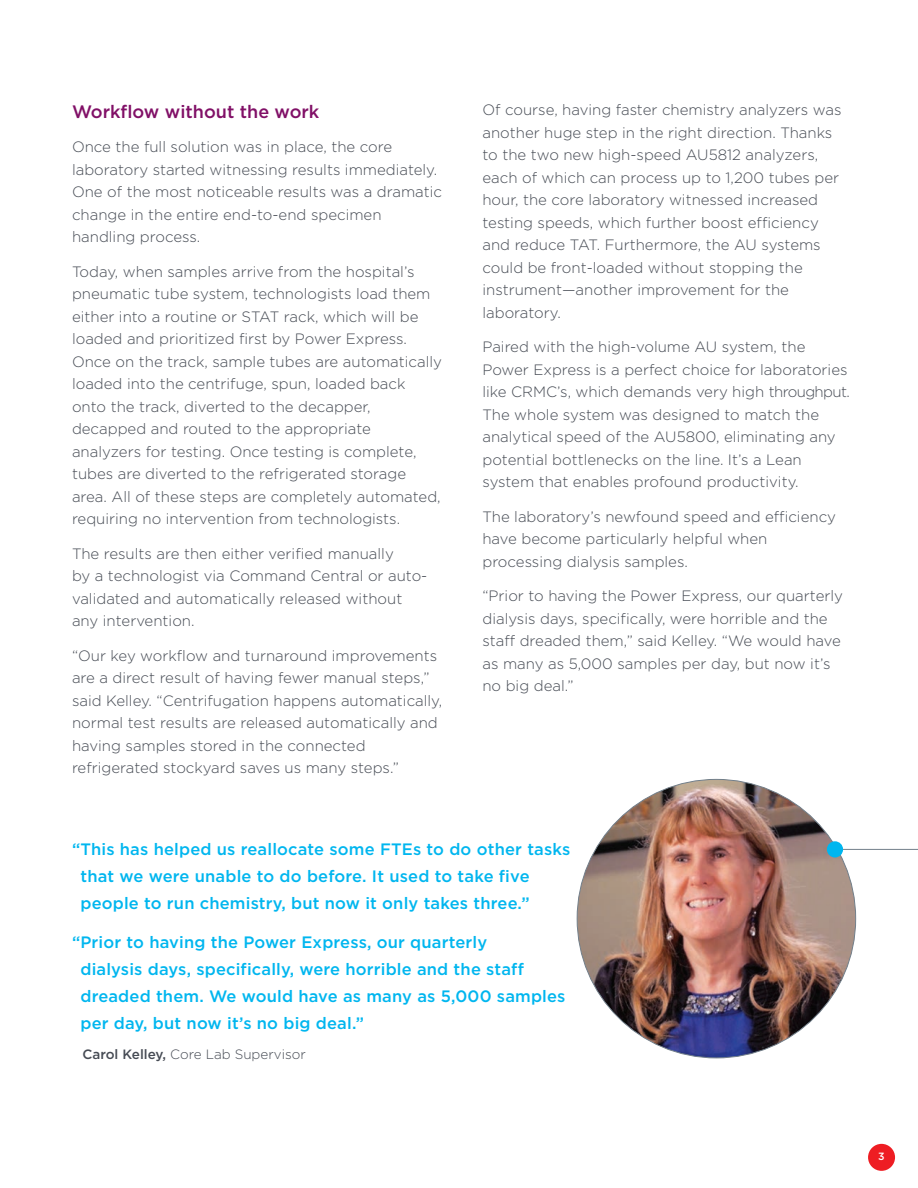
<style>
.page{position:relative;width:918px;height:1188px;background:#fff}
.page>*{position:absolute;margin:0;border:0;box-sizing:border-box;transform-origin:0 0}
.t1{font:500 18px "Gotham";color:#811067}
.t2{font:500 16.5px/27px "Gotham";letter-spacing:.01em;color:#00b6ef}
.t3{font:300 15px/22.5px "Gotham";color:#464b54}
.t4{font:300 13.5px "Gotham";color:#464b54}
.t5{font:500 10.5px "Gotham";color:#fff}
.s1{font-weight:500}
</style>
<div class="page">
<div style="left:868px;top:1144px;width:27px;height:27px;background:#ee1d23;border-radius:50%"></div>
<img style="left:577px;top:779px;width:279px;height:279px;border-radius:139px">
<hr style="left:833px;top:849px;width:85px;height:1px;background:#727f8a">
<div style="left:827px;top:841px;width:16px;height:17px;background:#00b6ef;border-radius:50%"></div>
<p class="t1" style="left:72px;top:100px;width:249px">Workflow without the work</p>
<p class="t3" style="left:72px;top:135px;width:372px">Once the full solution was in place, the core laboratory started witnessing results immediately.<br>One of the most noticeable results was a dramatic change in the entire end-to-end specimen handling process.</p>
<p class="t3" style="left:72px;top:260px;width:372px">Today, when samples arrive from the hospital’s pneumatic tube system, technologists load them either into a routine or STAT rack, which will be loaded and prioritized first by Power Express.<br>Once on the track, sample tubes are automatically loaded into the centrifuge, spun, loaded back onto the track, diverted to the decapper, decapped and routed to the appropriate analyzers for testing. Once testing is complete, tubes are diverted to the refrigerated storage area. All of these steps are completely automated, requiring no intervention from technologists.</p>
<p class="t3" style="left:72px;top:542px;width:357px">The results are then either verified manually<br>by a technologist via Command Central or auto&shy;validated and automatically released without any intervention.</p>
<p class="t3" style="left:72px;top:644px;width:372px">“Our key workflow and turnaround improvements are a direct result of having fewer manual steps,” said Kelley. “Centrifugation happens automatically, normal test results are released automatically and having samples stored in the connected refrigerated stockyard saves us many steps.”</p>
<p class="t3" style="left:482px;top:99px;width:361px">Of course, having faster chemistry analyzers was another huge step in the right direction. Thanks to the two new high-speed AU5812 analyzers, each of which can process up to 1,200 tubes per hour, the core laboratory witnessed increased testing speeds, which further boost efficiency and reduce TAT. Furthermore, the AU systems could be front-loaded without stopping the instrument—another improvement for the laboratory.</p>
<p class="t3" style="left:482px;top:336px;width:369px">Paired with the high-volume AU system, the Power Express is a perfect choice for laboratories like CRMC’s, which demands very high throughput.<br>The whole system was designed to match the analytical speed of the AU5800, eliminating any potential bottlenecks on the line. It’s a Lean system that enables profound productivity.</p>
<p class="t3" style="left:482px;top:505px;width:355px">The laboratory’s newfound speed and efficiency have become particularly helpful when processing dialysis samples.</p>
<p class="t3" style="left:482px;top:585px;width:362px">“Prior to having the Power Express, our quarterly dialysis days, specifically, were horrible and the staff dreaded them,” said Kelley. “We would have as many as 5,000 samples per day, but now it’s no big deal.”</p>
<p class="t2" style="left:80px;top:835px;width:492px;text-indent:-8px">“This has helped us reallocate some FTEs to do other tasks that we were unable to do before. It used to take five people to run chemistry, but now it only takes three.”</p>
<p class="t2" style="left:80px;top:928px;width:487px;text-indent:-8px">“Prior to having the Power Express, our quarterly<br>dialysis days, specifically, were horrible and the staff dreaded them. We would have as many as 5,000 samples per day, but now it’s no big deal.”</p>
<p class="t4" style="left:82px;top:1045px;width:225px"><span class="s1">Carol Kelley,</span> Core Lab Supervisor</p>
<p class="t5" style="left:878px;top:1150px;width:8px">3</p>
</div>
